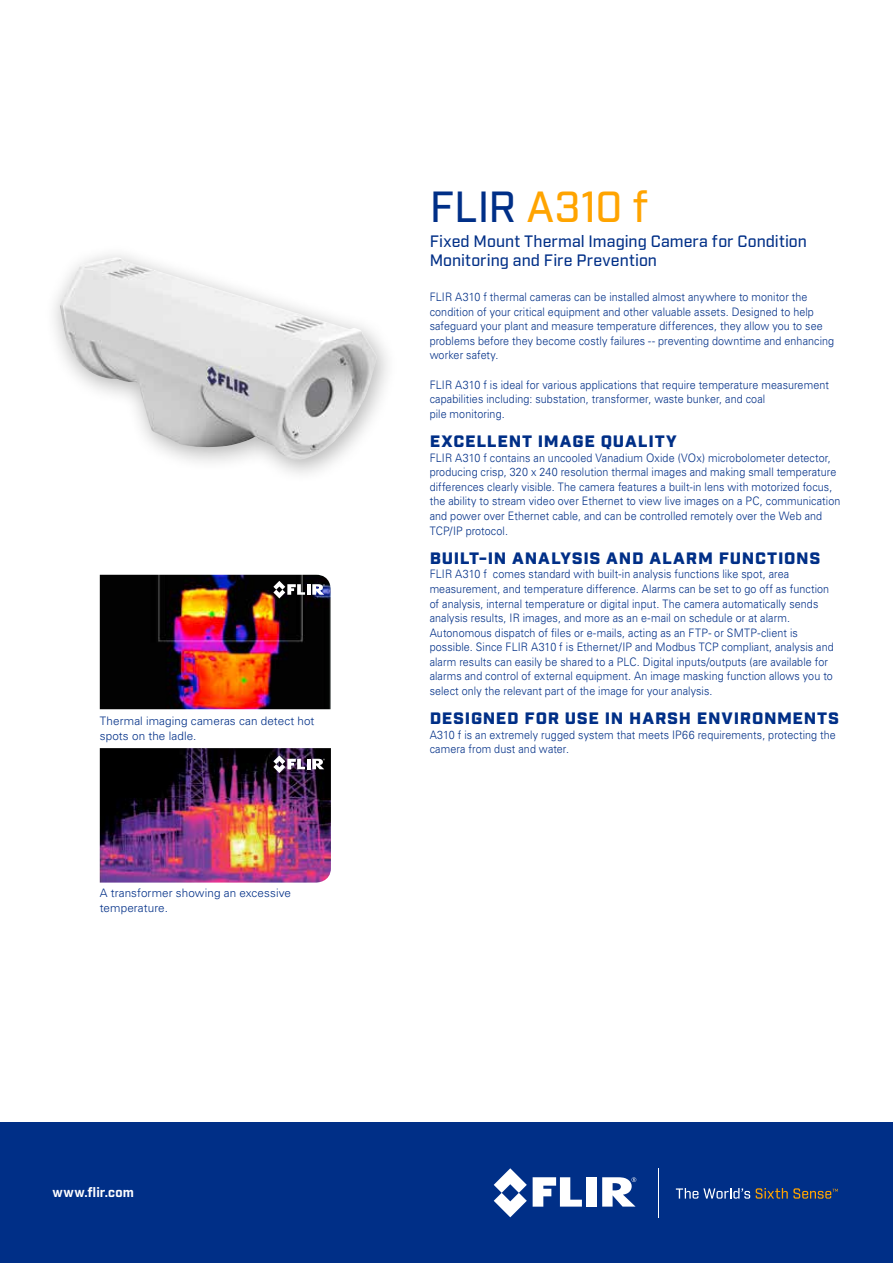
<style>
.page{position:relative;width:893px;height:1263px;background:#fff}
.page>*{position:absolute;margin:0;border:0;box-sizing:border-box;transform-origin:0 0}
.t1{font:500 42.3px "Industry";letter-spacing:.005em;color:#ffa400}
.t2{font:900 16.05px "Industry";letter-spacing:.04em;color:#002f87;scale:1.1 1}
.t3{font:500 16.05px/19.2px "Industry";color:#002f87}
.t4{font:700 13.2px "Industry";letter-spacing:.015em;color:#fff}
.t5{font:300 11.7px/14.5px "Univers LT Std";letter-spacing:.01em;color:#002f87;scale:.92 1}
.t6{font:300 11.7px/14.5px "Univers LT Std";letter-spacing:.01em;color:#002f87}
.s1{color:#002f87}
</style>
<div class="page">
<div style="left:43px;top:243px;width:355px;height:242px;background:#000;opacity:.3"></div>
<img style="left:60px;top:257px;width:317px;height:202px">
<img style="left:100px;top:575px;width:231px;height:134px">
<img style="left:100px;top:748px;width:231px;height:134px">
<svg style="left:273px;top:581px;width:52px;height:17px"></svg>
<svg style="left:273px;top:755px;width:52px;height:18px"></svg>
<div style="left:0;top:1123px;width:893px;height:140px;background:#002f87"></div>
<svg style="left:533px;top:1177px;width:49px;height:30px"></svg>
<div style="left:587px;top:1177px;width:10px;height:29px;background:#fff"></div>
<svg style="left:494px;top:1168px;width:33px;height:49px"></svg>
<svg style="left:602px;top:1177px;width:34px;height:29px"></svg>
<svg style="left:676px;top:1188px;width:74px;height:10px"></svg>
<svg style="left:756px;top:1188px;width:82px;height:10px"></svg>
<hr style="left:658px;top:1168px;width:1px;height:49px;background:#fff">
<p class="t6" style="left:100px;top:714px;width:216px">Thermal imaging cameras can detect hot spots on the ladle.</p>
<p class="t6" style="left:100px;top:886px;width:193px">A transformer showing an excessive temperature.</p>
<p class="t4" style="left:53px;top:1184px;width:83px">www.flir.com</p>
<h1 class="t1" style="left:430px;top:181px;width:220px"><span class="s1">FLIR</span> A310 f</h1>
<h2 class="t3" style="left:430px;top:232px;width:379px">Fixed Mount Thermal Imaging Camera for Condition<br>Monitoring and Fire Prevention</h2>
<p class="t5" style="left:430px;top:290px;width:441px">FLIR A310 f thermal cameras can be installed almost anywhere to monitor the condition of your critical equipment and other valuable assets. Designed to help safeguard your plant and measure temperature differences, they allow you to see problems before they become costly failures -- preventing downtime and enhancing worker safety.</p>
<p class="t5" style="left:430px;top:377px;width:435px">FLIR A310 f is ideal for various applications that require temperature measurement capabilities including: substation, transformer, waste bunker, and coal<br>pile monitoring.</p>
<h2 class="t2" style="left:430px;top:431px;width:226px">EXCELLENT IMAGE QUALITY</h2>
<p class="t5" style="left:430px;top:450px;width:448px">FLIR A310 f contains an uncooled Vanadium Oxide (VOx) microbolometer detector, producing crisp, 320 x 240 resolution thermal images and making small temperature differences clearly visible. The camera features a built-in lens with motorized focus, the ability to stream video over Ethernet to view live images on a PC, communication and power over Ethernet cable, and can be controlled remotely over the Web and TCP/IP protocol.</p>
<h2 class="t2" style="left:430px;top:548px;width:357px">BUILT-IN ANALYSIS AND ALARM FUNCTIONS</h2>
<p class="t5" style="left:430px;top:567px;width:441px">FLIR A310 f comes standard with built-in analysis functions like spot, area measurement, and temperature difference. Alarms can be set to go off as function of analysis, internal temperature or digital input. The camera automatically sends analysis results, IR images, and more as an e-mail on schedule or at alarm.<br>Autonomous dispatch of files or e-mails, acting as an FTP- or SMTP-client is possible. Since FLIR A310 f is Ethernet/IP and Modbus TCP compliant, analysis and alarm results can easily be shared to a PLC. Digital inputs/outputs (are available for alarms and control of external equipment. An image masking function allows you to select only the relevant part of the image for your analysis.</p>
<h2 class="t2" style="left:430px;top:709px;width:374px">DESIGNED FOR USE IN HARSH ENVIRONMENTS</h2>
<p class="t5" style="left:430px;top:727px;width:443px">A310 f is an extremely rugged system that meets IP66 requirements, protecting the camera from dust and water.</p>
</div>
